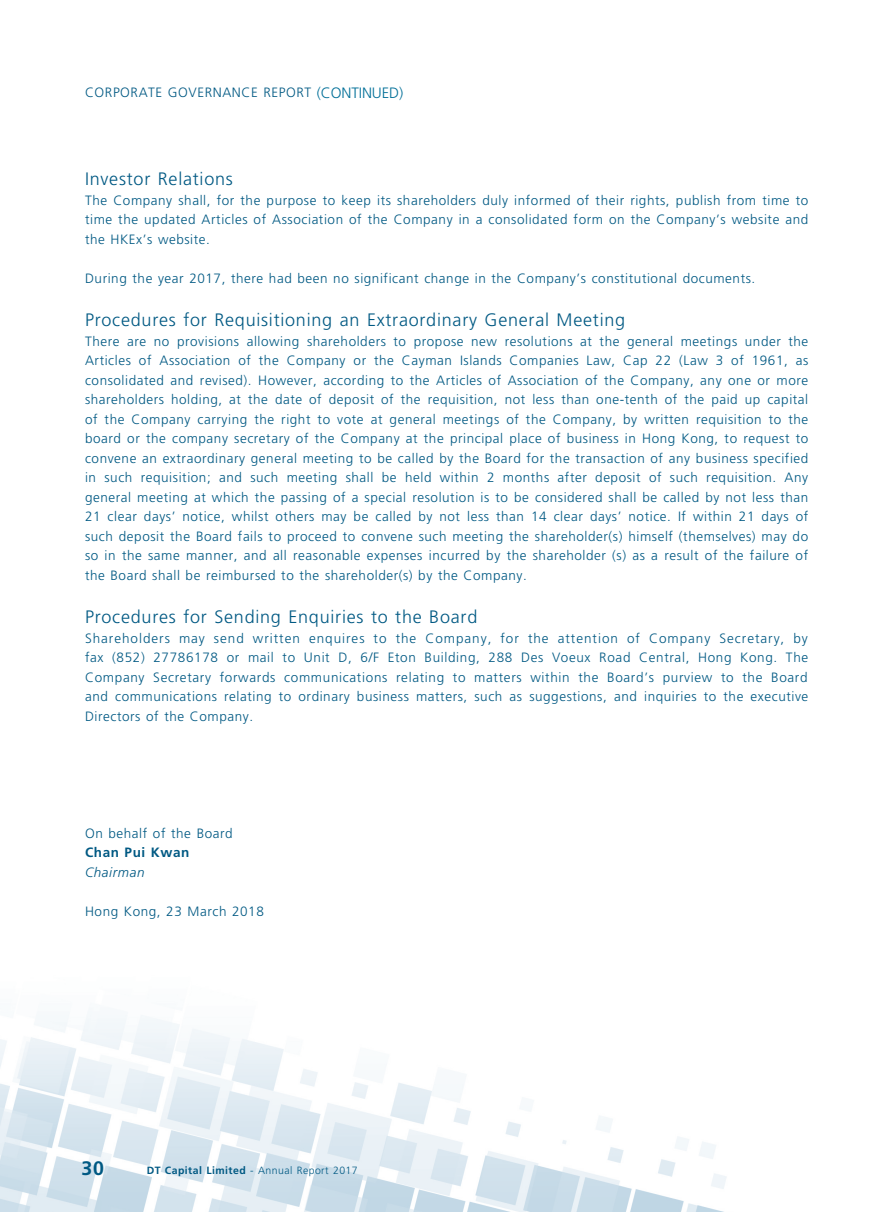
<style>
.page{position:relative;width:893px;height:1212px;background:#fff}
.page>*{position:absolute;margin:0;border:0;box-sizing:border-box;transform-origin:0 0}
.t1{font:700 19.5px "Frutiger LT Std";color:#005983}
.t2{font:300 18px "Frutiger LT Std";letter-spacing:.04em;color:#005983}
.t3{font:300 13.5px/19.5px "Frutiger LT Std";letter-spacing:.04em;color:#005983;text-align:justify}
.t4{font:700 13.5px "Frutiger LT Std";letter-spacing:.04em;color:#005983}
.t5{font:italic 300 13.5px "Frutiger LT Std";letter-spacing:.04em;color:#005983}
.t6{font:300 10.5px "Frutiger";letter-spacing:.04em;color:#005983}
.s1{font-size:15px;color:#016f98}
.s2{font-weight:700}
</style>
<div class="page">
<img style="left:0;top:1015px;width:727px;height:197px">
<p class="t3" style="left:85px;top:83px;width:19px">Corporate</p>
<p class="t3" style="left:168px;top:83px;width:237px">GOVERNANCE REPORT <span class="s1">(CONTINUED)</span></p>
<h2 class="t2" style="left:85px;top:169px;width:149px">Investor Relations</h2>
<p class="t3" style="left:85px;top:190px;width:725px">The Company shall, for the purpose to keep its shareholders duly informed of their rights, publish from time to time the updated Articles of Association of the Company in a consolidated form on the Company’s website and the HKEx’s website.</p>
<p class="t3" style="left:85px;top:268px;width:672px">During the year 2017, there had been no significant change in the Company’s constitutional documents.</p>
<h2 class="t2" style="left:85px;top:310px;width:542px">Procedures for Requisitioning an Extraordinary General Meeting</h2>
<p class="t3" style="left:85px;top:331px;width:725px">There are no provisions allowing shareholders to propose new resolutions at the general meetings under the Articles of Association of the Company or the Cayman Islands Companies Law, Cap 22 (Law 3 of 1961, as consolidated and revised). However, according to the Articles of Association of the Company, any one or more shareholders holding, at the date of deposit of the requisition, not less than one-tenth of the paid up capital of the Company carrying the right to vote at general meetings of the Company, by written requisition to the board or the company secretary of the Company at the principal place of business in Hong Kong, to request to convene an extraordinary general meeting to be called by the Board for the transaction of any business specified in such requisition; and such meeting shall be held within 2 months after deposit of such requisition. Any general meeting at which the passing of a special resolution is to be considered shall be called by not less than 21 clear days’ notice, whilst others may be called by not less than 14 clear days’ notice. If within 21 days of such deposit the Board fails to proceed to convene such meeting the shareholder(s) himself (themselves) may do so in the same manner, and all reasonable expenses incurred by the shareholder (s) as a result of the failure of the Board shall be reimbursed to the shareholder(s) by the Company.</p>
<h2 class="t2" style="left:85px;top:607px;width:394px">Procedures for Sending Enquiries to the Board</h2>
<p class="t3" style="left:85px;top:628px;width:725px">Shareholders may send written enquires to the Company, for the attention of Company Secretary, by fax (852) 27786178 or mail to Unit D, 6/F Eton Building, 288 Des Voeux Road Central, Hong Kong. The Company Secretary forwards communications relating to matters within the Board’s purview to the Board and communications relating to ordinary business matters, such as suggestions, and inquiries to the executive Directors of the Company.</p>
<p class="t3" style="left:85px;top:823px;width:149px">On behalf of the Board</p>
<p class="t4" style="left:85px;top:844px;width:106px">Chan Pui Kwan</p>
<p class="t5" style="left:85px;top:864px;width:61px">Chairman</p>
<p class="t3" style="left:85px;top:901px;width:180px">Hong Kong, 23 March 2018</p>
<h1 class="t1" style="left:82px;top:1157px;width:24px">30</h1>
<p class="t6" style="left:147px;top:1164px;width:213px"><span class="s2">DT Capital Limited</span> - Annual Report 2017</p>
</div>
